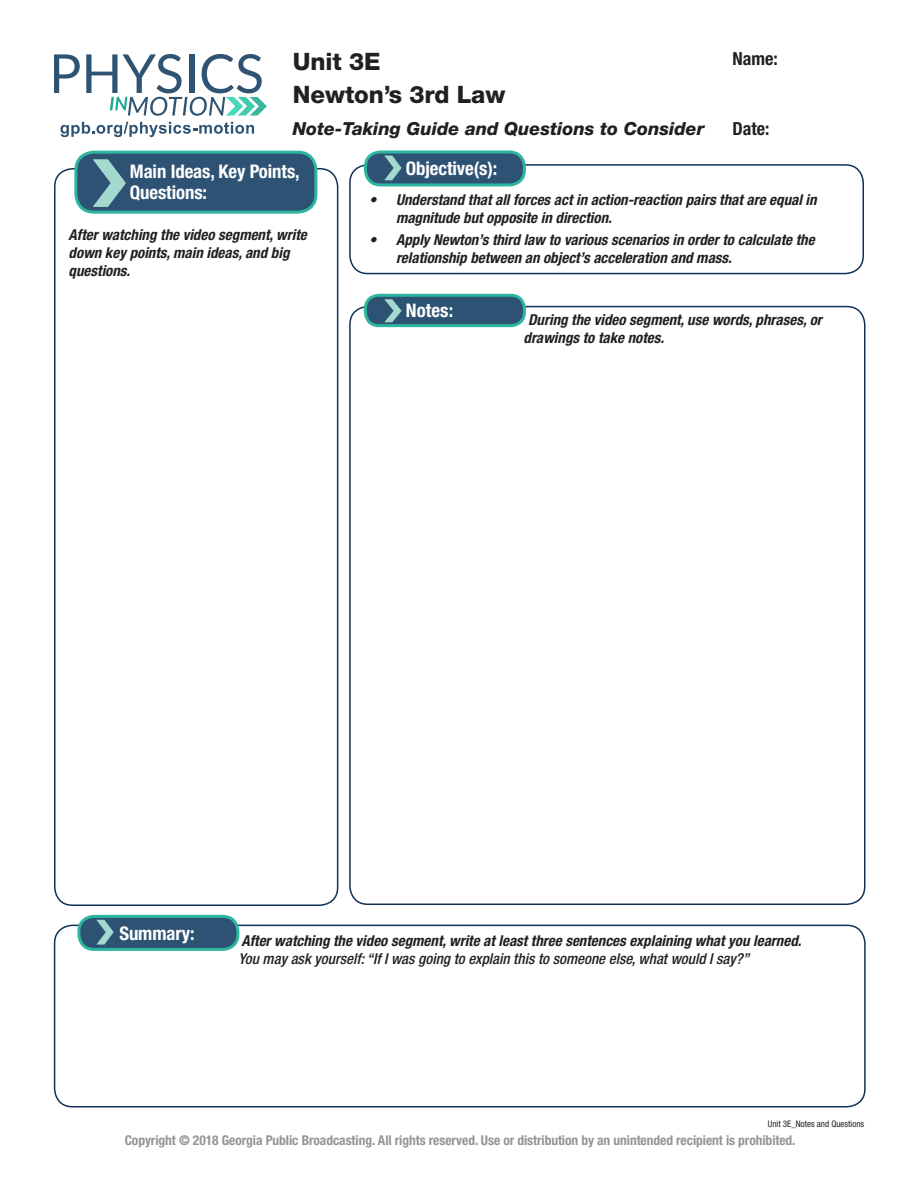
<style>
.page{position:relative;width:918px;height:1188px;background:#fff}
.page>*{position:absolute;margin:0;border:0;box-sizing:border-box;transform-origin:0 0}
.t1{font:800 24px/33.5px "Helvetica Neue LT Std";letter-spacing:-.005em;color:#231f20}
.t2{font:700 condensed 18.75px/21px "Helvetica Neue LT Std";letter-spacing:-.005em;color:#fff}
.t3{font:italic 800 18px "Helvetica Neue LT Std";color:#231f20}
.t4{font:700 condensed 18px "Helvetica Neue LT Std";color:#231f20}
.t5{font:italic 700 condensed 15px/18px "Helvetica Neue LT Std";color:#231f20}
.t6{font:italic 500 condensed 15px "Helvetica Neue LT Std";color:#231f20}
.t7{font:700 condensed 13.5px "Helvetica Neue LT Std";letter-spacing:-.005em;color:#939598}
.t8{font:condensed 9px "Helvetica Neue LT Std";color:#231f20}
</style>
<div class="page">
<svg style="left:54px;top:54px;width:26px;height:39px"></svg>
<svg style="left:86px;top:54px;width:181px;height:62px"></svg>
<svg style="left:61px;top:122px;width:193px;height:15px"></svg>
<div style="left:349px;top:164px;width:515px;height:110px;border:2px solid #103156;border-radius:18px"></div>
<div style="left:54px;top:168px;width:284px;height:738px;border:2px solid #103156;border-radius:18px"></div>
<div style="left:54px;top:925px;width:812px;height:183px;border:2px solid #103156;border-radius:18px"></div>
<div style="left:365px;top:152px;width:159px;height:33px;background:#2e5273;border-radius:15px"></div>
<div style="left:364px;top:150px;width:162px;height:36px;border:3px solid #2db69f;border-radius:15px"></div>
<svg style="left:384px;top:156px;width:18px;height:24px"></svg>
<div style="left:365px;top:295px;width:159px;height:31px;background:#2e5273;border-radius:14px"></div>
<div style="left:364px;top:294px;width:162px;height:33px;border:3px solid #2db69f;border-radius:14px"></div>
<div style="left:79px;top:916px;width:159px;height:33px;background:#2e5273;border-radius:15px"></div>
<div style="left:77px;top:915px;width:162px;height:36px;border:3px solid #2db69f;border-radius:15px"></div>
<svg style="left:384px;top:299px;width:18px;height:23px"></svg>
<svg style="left:96px;top:920px;width:18px;height:25px"></svg>
<div style="left:76px;top:152px;width:240px;height:60px;background:#2e5273;border-radius:18px"></div>
<div style="left:74px;top:151px;width:243px;height:63px;border:3px solid #2db69f;border-radius:18px"></div>
<svg style="left:93px;top:159px;width:33px;height:48px"></svg>
<h1 class="t1" style="left:293px;top:44px;width:214px">Unit 3E<br>Newton’s 3rd Law</h1>
<p class="t3" style="left:293px;top:118px;width:413px">Note-Taking Guide and Questions to Consider</p>
<p class="t4" style="left:732px;top:48px;width:47px">Name:</p>
<p class="t4" style="left:732px;top:118px;width:38px">Date:</p>
<p class="t2" style="left:130px;top:161px;width:171px">Main Ideas, Key Points,<br>Questions:</p>
<p class="t5" style="left:69px;top:226px;width:240px">After watching the video segment, write down key points, main ideas, and big questions.</p>
<p class="t2" style="left:406px;top:158px;width:93px">Objective(s):</p>
<p class="t5" style="left:396px;top:190px;width:422px;text-indent:-27px">• Understand that all forces act in action-reaction pairs that are equal in magnitude but opposite in direction.</p>
<p class="t5" style="left:396px;top:231px;width:420px;text-indent:-27px">• Apply Newton’s third law to various scenarios in order to calculate the relationship between an object’s acceleration and mass.</p>
<p class="t2" style="left:406px;top:300px;width:49px">Notes:</p>
<p class="t5" style="left:524px;top:311px;width:300px;text-indent:4px">During the video segment, use words, phrases, or drawings to take notes.</p>
<p class="t2" style="left:119px;top:922px;width:77px">Summary:</p>
<p class="t5" style="left:242px;top:932px;width:561px">After watching the video segment, write at least three sentences explaining what you learned.</p>
<p class="t6" style="left:238px;top:950px;width:512px">You may ask yourself: “If I was going to explain this to someone else, what would I say?”</p>
<p class="t8" style="left:768px;top:1119px;width:98px">Unit 3E_Notes and Questions</p>
<p class="t7" style="left:125px;top:1132px;width:672px">Copyright © 2018 Georgia Public Broadcasting. All rights reserved. Use or distribution by an unintended recipient is prohibited.</p>
</div>
